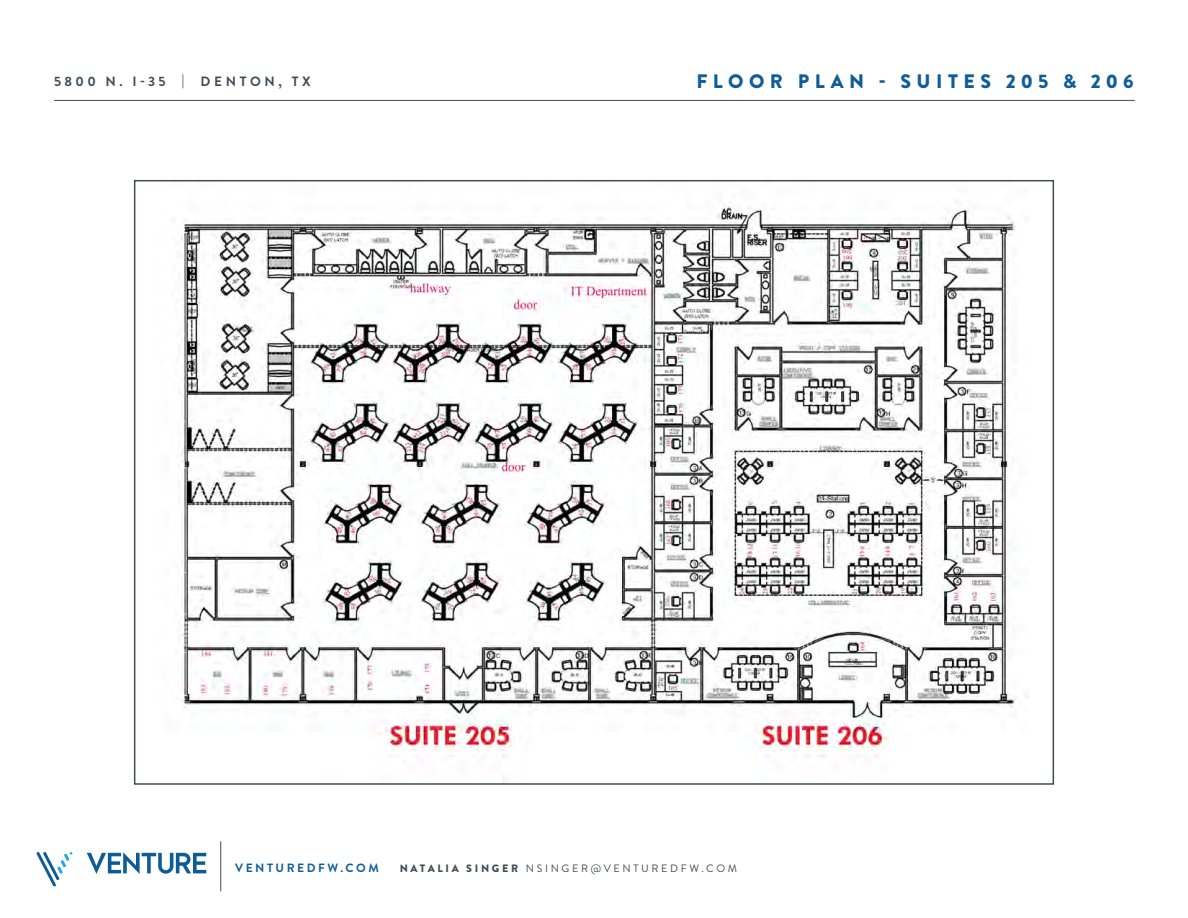
<style>
.page{position:relative;width:1188px;height:918px;background:#fff}
.page>*{position:absolute;margin:0;border:0;box-sizing:border-box;transform-origin:0 0}
.t1{font:900 19.5px "Brandon Grotesque";letter-spacing:.28em;color:#105d97}
.t2{font:700 13.5px "Brandon Grotesque";letter-spacing:.265em;color:#3f4d57}
.t3{font:700 12px "Brandon Grotesque";letter-spacing:.21em;color:#105d97}
.t4{font:10.65px "Brandon Grotesque";letter-spacing:.25em;color:#3f4d57}
.s1{font-weight:900}
</style>
<div class="page">
<svg style="left:37px;top:852px;width:36px;height:34px"></svg>
<svg style="left:87px;top:852px;width:119px;height:22px"></svg>
<hr style="left:220px;top:841px;width:1px;height:50px;background:#3f4d57">
<hr style="left:54px;top:100px;width:1081px;height:1px;background:#3f4d57">
<img style="left:179px;top:201px;width:837px;height:581px">
<p class="t2" style="left:54px;top:72px;width:258px">5800 N. I-35 | DENTON, TX</p>
<p class="t1" style="left:696px;top:67px;width:439px">FLOOR PLAN - SUITES 205 &amp; 206</p>
<p class="t3" style="left:235px;top:860px;width:145px">VENTUREDFW.COM</p>
<p class="t4" style="left:400px;top:861px;width:339px"><span class="s1">NATALIA SINGER</span> NSINGER@VENTUREDFW.COM</p>
</div>
